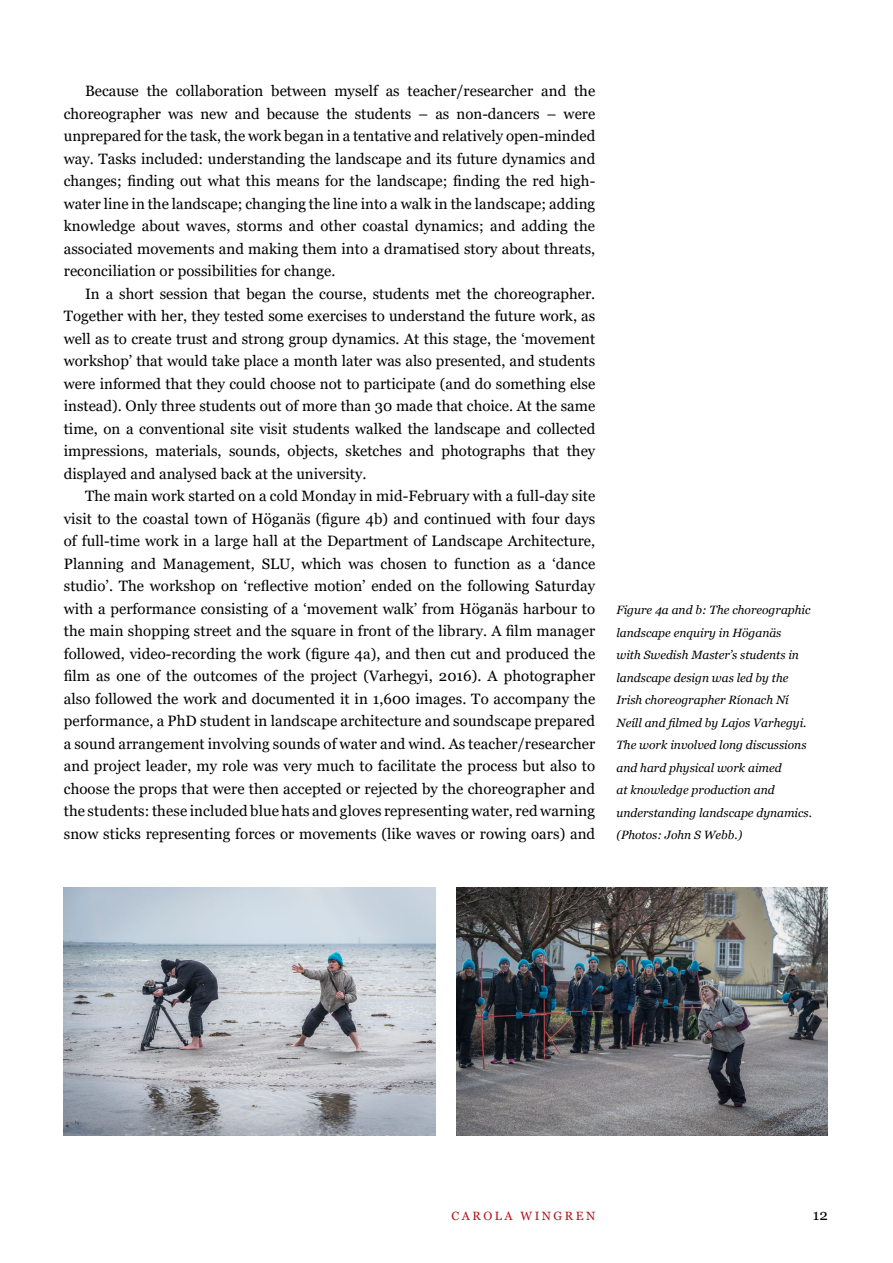
<style>
.page{position:relative;width:893px;height:1263px;background:#fff}
.page>*{position:absolute;margin:0;border:0;box-sizing:border-box;transform-origin:0 0}
.LR_body_text{font:15px/22.5px "Georgia";letter-spacing:.005em;color:#000;text-align:justify}
.LR_caption{font:italic 12px/22.5px "Georgia";color:#000}
.t1{font:12px "Georgia";letter-spacing:.21em;color:#b5121b}
</style>
<div class="page">
<img style="left:64px;top:887px;width:371px;height:248px">
<img style="left:456px;top:887px;width:372px;height:248px">
<p class="LR_body_text" style="left:64px;top:80px;width:533px;text-indent:21px">Because the collaboration between myself as teacher/researcher and the choreographer was new and because the students – as non-dancers – were unprepared for the task, the work began in a tentative and relatively open-minded way. Tasks included: understanding the landscape and its future dynamics and changes; finding out what this means for the landscape; finding the red high&shy;water line in the landscape; changing the line into a walk in the landscape; adding knowledge about waves, storms and other coastal dynamics; and adding the associated movements and making them into a dramatised story about threats, reconciliation or possibilities for change.</p>
<p class="LR_body_text" style="left:64px;top:283px;width:533px;text-indent:21px">In a short session that began the course, students met the choreographer.<br>Together with her, they tested some exercises to understand the future work, as well as to create trust and strong group dynamics. At this stage, the ‘movement workshop’ that would take place a month later was also presented, and students were informed that they could choose not to participate (and do something else instead). Only three students out of more than 30 made that choice. At the same time, on a conventional site visit students walked the landscape and collected impressions, materials, sounds, objects, sketches and photographs that they displayed and analysed back at the university.</p>
<p class="LR_body_text" style="left:64px;top:485px;width:533px;text-indent:21px">The main work started on a cold Monday in mid-February with a full-day site visit to the coastal town of Höganäs (figure 4b) and continued with four days of full-time work in a large hall at the Department of Landscape Architecture, Planning and Management, SLU, which was chosen to function as a ‘dance studio’. The workshop on ‘reflective motion’ ended on the following Saturday with a performance consisting of a ‘movement walk’ from Höganäs harbour to the main shopping street and the square in front of the library. A film manager followed, video-recording the work (figure 4a), and then cut and produced the film as one of the outcomes of the project (Varhegyi, 2016). A photographer also followed the work and documented it in 1,600 images. To accompany the performance, a PhD student in landscape architecture and soundscape prepared a sound arrangement involving sounds of water and wind. As teacher/researcher and project leader, my role was very much to facilitate the process but also to choose the props that were then accepted or rejected by the choreographer and the students: these included blue hats and gloves representing water, red warning snow sticks representing forces or movements (like waves or rowing oars) and</p>
<p class="LR_caption" style="left:616px;top:599px;width:197px">Figure 4a and b: The choreographic landscape enquiry in Höganäs<br>with Swedish Master’s students in landscape design was led by the<br>Irish choreographer Ríonach Ní<br>Neíll and filmed by Lajos Varhegyi.<br>The work involved long discussions and hard physical work aimed<br>at knowledge production and understanding landscape dynamics. (Photos: John S Webb.)</p>
<p class="t1" style="left:452px;top:1209px;width:145px">CAROLA WINGREN</p>
<p class="LR_body_text" style="left:813px;top:1204px;width:16px">12</p>
</div>
